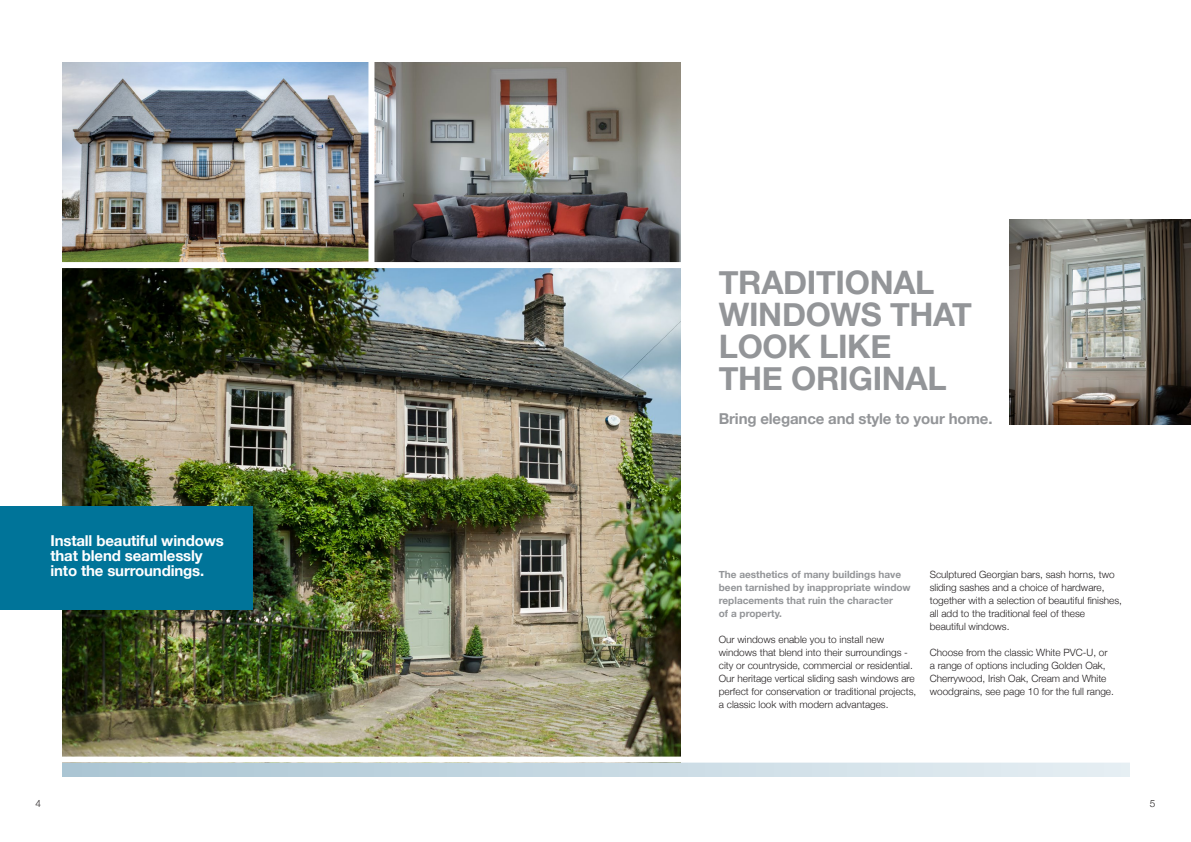
<style>
.page{position:relative;width:1191px;height:842px;background:#fff}
.page>*{position:absolute;margin:0;border:0;box-sizing:border-box;transform-origin:0 0}
.t1{font:700 32.4px/32px "Helvetica Neue";letter-spacing:-.01em;color:#939598}
.t2{font:700 15px/15px "Helvetica Neue";letter-spacing:-.01em;color:#fff}
.t3{font:700 15px "Helvetica Neue";letter-spacing:-.01em;color:#939598}
.t4{font:300 10px/13px "Helvetica Neue";color:#231f20}
.t5{font:700 10px/13px "Helvetica Neue";color:#939598}
</style>
<div class="page">
<svg style="left:62px;top:763px;width:1067px;height:14px;background:#c7d9e2"></svg>
<img style="left:62px;top:268px;width:618px;height:489px">
<img style="left:374px;top:62px;width:306px;height:200px">
<img style="left:62px;top:62px;width:306px;height:200px">
<div style="left:0;top:507px;width:252px;height:103px;background:#007499"></div>
<img style="left:1009px;top:219px;width:182px;height:205px">
<h1 class="t1" style="left:719px;top:267px;width:255px">TRADITIONAL<br>WINDOWS THAT<br>LOOK LIKE<br>THE ORIGINAL</h1>
<h2 class="t2" style="left:50px;top:534px;width:175px">Install beautiful windows that blend seamlessly into the surroundings.</h2>
<h2 class="t3" style="left:719px;top:407px;width:275px">Bring elegance and style to your home.</h2>
<p class="t5" style="left:719px;top:569px;width:193px">The aesthetics of many buildings have been tarnished by inappropriate window replacements that ruin the character<br>of a property.</p>
<p class="t4" style="left:719px;top:633px;width:199px">Our windows enable you to install new windows that blend into their surroundings - city or countryside, commercial or residential.<br>Our heritage vertical sliding sash windows are perfect for conservation or traditional projects, a classic look with modern advantages.</p>
<p class="t4" style="left:929px;top:567px;width:194px">Sculptured Georgian bars, sash horns, two sliding sashes and a choice of hardware, together with a selection of beautiful finishes, all add to the traditional feel of these beautiful windows.</p>
<p class="t4" style="left:929px;top:645px;width:186px">Choose from the classic White PVC-U, or a range of options including Golden Oak, Cherrywood, Irish Oak, Cream and White woodgrains, see page 10 for the full range.</p>
<p class="t4" style="left:35px;top:796px;width:7px">4</p>
<p class="t4" style="left:1150px;top:796px;width:7px">5</p>
</div>
